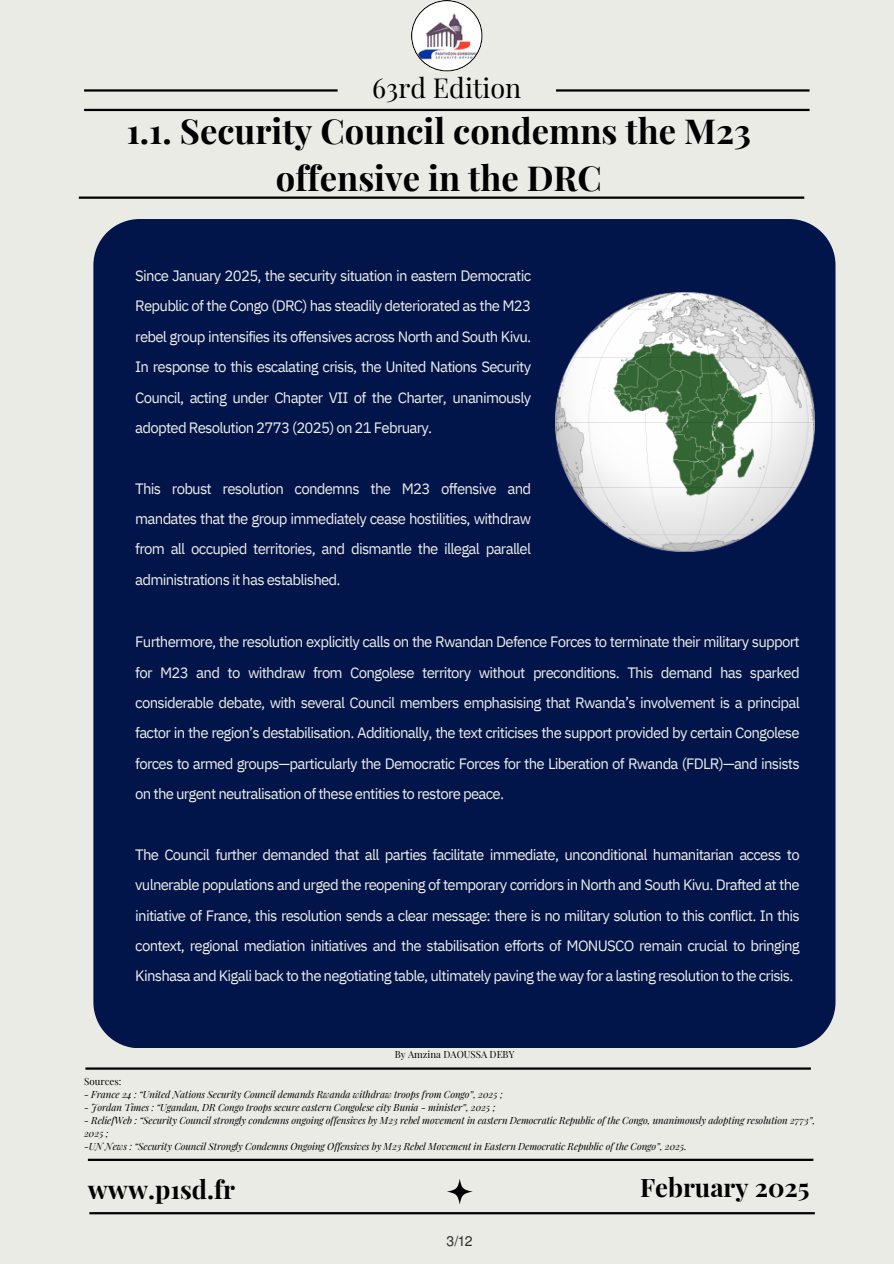
<style>
.page{position:relative;width:894px;height:1264px;background:#fff}
.page>*{position:absolute;margin:0;border:0;box-sizing:border-box;transform-origin:0 0}
.t1{font:700 34.5px/47.2px "Playfair Display";color:#000;text-align:center}
.t2{font:27px "Playfair Display";color:#000}
.t3{font:700 25.5px "Playfair Display";color:#000}
.t4{font:15px/30.3px "IBM Plex Sans";letter-spacing:-.05em;color:#f0ede8;text-align:justify}
.t5{font:13.95px "Mukti";color:#2b2b2b}
.t6{font:italic 9.75px/13px "Playfair Display";letter-spacing:-.01em;color:#000}
.t7{font:9.75px "Playfair Display";color:#000}
</style>
<div class="page">
<div style="left:0;top:0;width:893px;height:1263px;background:#ebebe6"></div>
<hr style="left:85px;top:1067px;width:725px;height:2px;background:#000">
<hr style="left:89px;top:1212px;width:725px;height:2px;background:#000">
<hr style="left:88px;top:1158px;width:725px;height:2px;background:#000">
<hr style="left:84px;top:109px;width:725px;height:2px;background:#000">
<hr style="left:79px;top:196px;width:725px;height:3px;background:#000">
<div style="left:93px;top:219px;width:742px;height:828px;background:#01154b"></div>
<img style="left:555px;top:292px;width:259px;height:259px">
<svg style="left:446px;top:1178px;width:26px;height:26px"></svg>
<svg style="left:411px;top:0;width:71px;height:72px"></svg>
<hr style="left:84px;top:89px;width:253px;height:3px;background:#000">
<hr style="left:556px;top:89px;width:253px;height:3px;background:#000">
<p class="t2" style="left:372px;top:68px;width:150px">63rd Edition</p>
<h3 class="t1" style="left:127px;top:106px;width:625px">1.1. Security Council condemns the M23 offensive in the DRC</h3>
<h1 class="t4" style="left:135px;top:260px;width:397px">Since January 2025, the security situation in eastern Democratic Republic of the Congo (DRC) has steadily deteriorated as the M23 rebel group intensifies its offensives across North and South Kivu.<br>In response to this escalating crisis, the United Nations Security Council, acting under Chapter VII of the Charter, unanimously adopted Resolution 2773 (2025) on 21 February.</h1>
<p class="t4" style="left:135px;top:473px;width:397px">This robust resolution condemns the M23 offensive and mandates that the group immediately cease hostilities, withdraw from all occupied territories, and dismantle the illegal parallel administrations it has established.</p>
<h5 class="t4" style="left:135px;top:626px;width:665px">Furthermore, the resolution explicitly calls on the Rwandan Defence Forces to terminate their military support for M23 and to withdraw from Congolese territory without preconditions. This demand has sparked considerable debate, with several Council members emphasising that Rwanda’s involvement is a principal factor in the region’s destabilisation. Additionally, the text criticises the support provided by certain Congolese forces to armed groups—particularly the Democratic Forces for the Liberation of Rwanda (FDLR)—and insists on the urgent neutralisation of these entities to restore peace.</h5>
<h5 class="t4" style="left:135px;top:839px;width:665px">The Council further demanded that all parties facilitate immediate, unconditional humanitarian access to vulnerable populations and urged the reopening of temporary corridors in North and South Kivu. Drafted at the initiative of France, this resolution sends a clear message: there is no military solution to this conflict. In this context, regional mediation initiatives and the stabilisation efforts of MONUSCO remain crucial to bringing Kinshasa and Kigali back to the negotiating table, ultimately paving the way for a lasting resolution to the crisis.</h5>
<p class="t7" style="left:394px;top:1047px;width:121px">By Amzina DAOUSSA DEBY</p>
<h5 class="t7" style="left:84px;top:1074px;width:39px">Sources:</h5>
<h5 class="t6" style="left:84px;top:1087px;width:420px">- France 24 : “United Nations Security Council demands Rwanda withdraw troops from Congo”, 2025 ;</h5>
<p class="t6" style="left:84px;top:1100px;width:413px">- Jordan Times : “Ugandan, DR Congo troops secure eastern Congolese city Bunia - minister”, 2025 ;</p>
<p class="t6" style="left:84px;top:1113px;width:732px">- ReliefWeb : “Security Council strongly condemns ongoing offensives by M23 rebel movement in eastern Democratic Republic of the Congo, unanimously adopting resolution 2773”,<br>2025 ;</p>
<p class="t6" style="left:84px;top:1138px;width:604px">-UN News : “Security Council Strongly Condemns Ongoing Offensives by M23 Rebel Movement in Eastern Democratic Republic of the Congo”, 2025.</p>
<p class="t3" style="left:88px;top:1171px;width:148px">www.p1sd.fr</p>
<p class="t3" style="left:640px;top:1169px;width:171px">February 2025</p>
<p class="t5" style="left:446px;top:1230px;width:27px">3/12</p>
</div>
